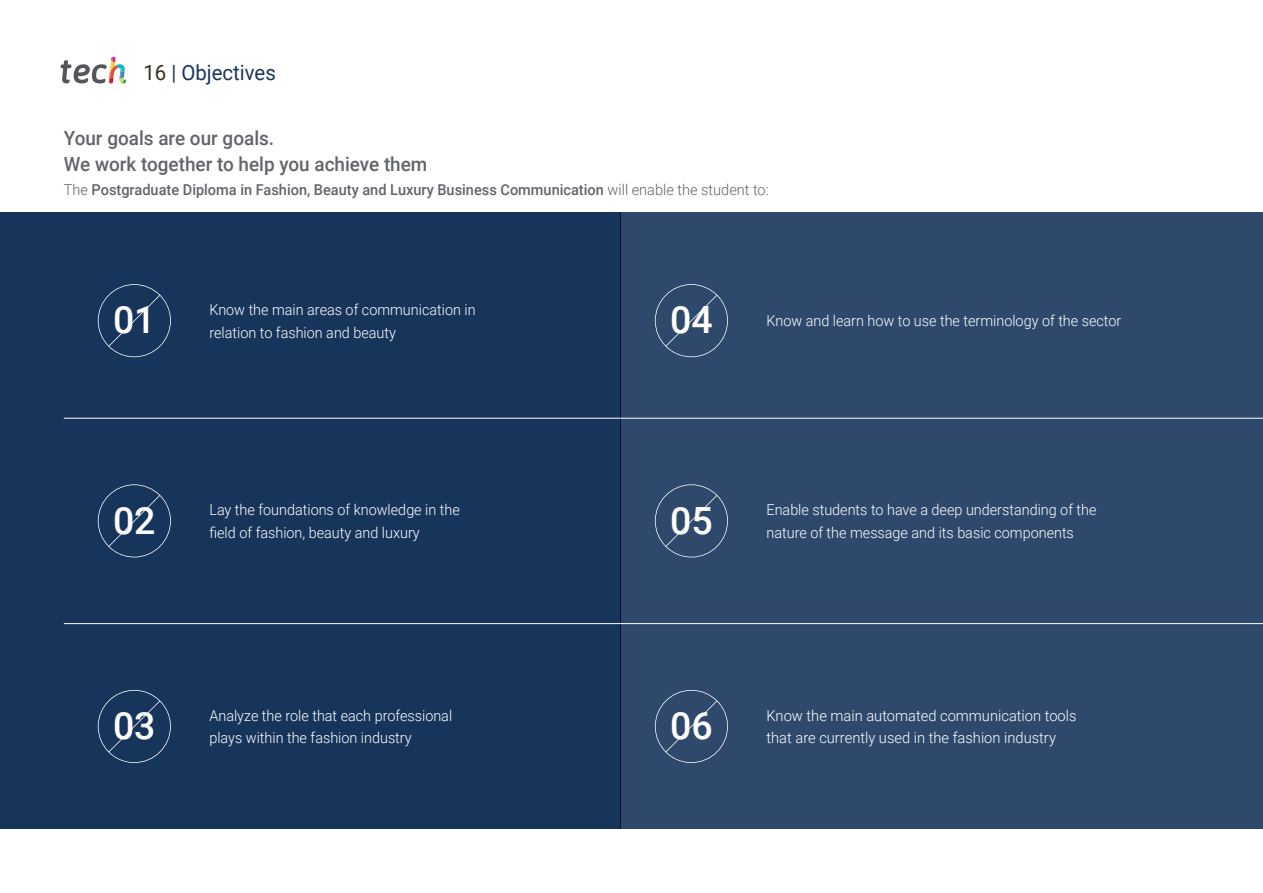
<style>
.page{position:relative;width:1263px;height:893px;background:#fff}
.page>*{position:absolute;margin:0;border:0;box-sizing:border-box;transform-origin:0 0}
.t1{font:500 37.5px "Roboto";color:#fff}
.t2{font:21px "Roboto";color:#1a355c}
.t3{font:500 19.5px/25.5px "Roboto";color:#61646a}
.t4{font:300 15px/22.5px "Roboto";color:#fff;scale:.96 1}
.t5{font:500 15px "Roboto";color:#61646a}
.t6{font:300 15px/22.5px "Roboto";color:#fff}
.s1{color:#312e20}
.s2{font-weight:300}
</style>
<div class="page">
<svg style="left:61px;top:57px;width:65px;height:27px"></svg>
<div style="left:0;top:213px;width:621px;height:616px;background:#17355b"></div>
<div style="left:621px;top:213px;width:642px;height:616px;background:#2e496b"></div>
<svg style="left:98px;top:284px;width:73px;height:73px"></svg>
<svg style="left:98px;top:690px;width:73px;height:73px"></svg>
<svg style="left:98px;top:484px;width:73px;height:73px"></svg>
<svg style="left:655px;top:284px;width:73px;height:73px"></svg>
<svg style="left:655px;top:484px;width:73px;height:73px"></svg>
<svg style="left:655px;top:690px;width:73px;height:73px"></svg>
<hr style="left:64px;top:418px;width:1199px;height:1px;background:#fff">
<hr style="left:64px;top:623px;width:1199px;height:1px;background:#fff">
<h2 class="t2" style="left:144px;top:57px;width:134px"><span class="s1">16</span> | Objectives</h2>
<h3 class="t3" style="left:64px;top:125px;width:365px">Your goals are our goals.<br>We work together to help you achieve them</h3>
<p class="t5" style="left:64px;top:179px;width:706px"><span class="s2">The</span> Postgraduate Diploma in Fashion, Beauty and Luxury Business Communication <span class="s2">will enable the student to:</span></p>
<h1 class="t1" style="left:113px;top:294px;width:44px">01</h1>
<p class="t4" style="left:209px;top:298px;width:279px">Know the main areas of communication in</p>
<p class="t4" style="left:209px;top:320px;width:196px">relation to fashion and beauty</p>
<h1 class="t1" style="left:670px;top:294px;width:44px">04</h1>
<p class="t4" style="left:766px;top:309px;width:371px">Know and learn how to use the terminology of the sector</p>
<h1 class="t1" style="left:113px;top:494px;width:44px">02</h1>
<p class="t4" style="left:209px;top:498px;width:262px">Lay the foundations of knowledge in the</p>
<p class="t4" style="left:209px;top:521px;width:221px">field of fashion, beauty and luxury</p>
<h1 class="t1" style="left:670px;top:494px;width:44px">05</h1>
<p class="t4" style="left:766px;top:498px;width:345px">Enable students to have a deep understanding of the nature of the message and its basic components</p>
<h1 class="t1" style="left:113px;top:699px;width:44px">03</h1>
<p class="t4" style="left:209px;top:704px;width:254px">Analyze the role that each professional plays within the fashion industry</p>
<h1 class="t1" style="left:670px;top:699px;width:44px">06</h1>
<p class="t6" style="left:766px;top:704px;width:312px">Know the main automated communication tools that are currently used in the fashion industry</p>
</div>
